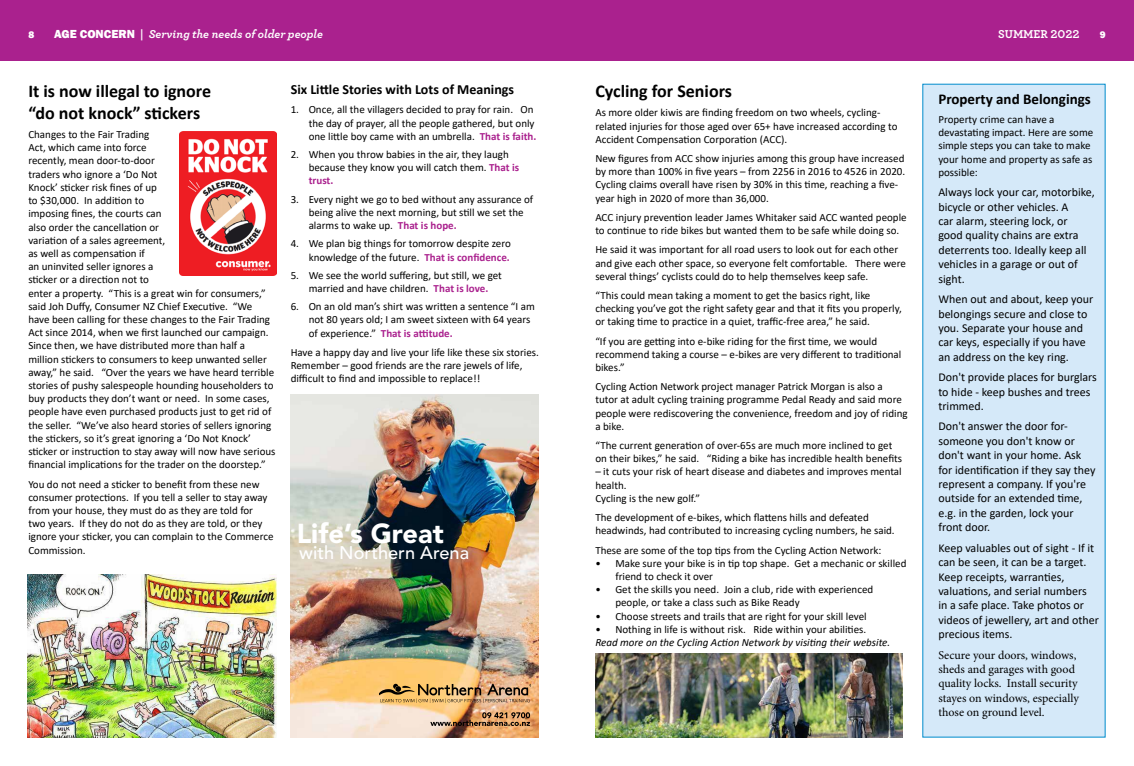
<style>
.page{position:relative;width:1134px;height:766px;background:#fff}
.page>*{position:absolute;margin:0;border:0;box-sizing:border-box;transform-origin:0 0}
.t1{font:900 27.2px "Avenir LT Std";color:#fff}
.t2{font:500 18.2px "Avenir LT Std";color:#fff}
.t3{font:700 18px/21.6px "Calibri";color:#000}
.t4{font:700 15px "Calibri";color:#000}
.t5{font:700 14px "Calibri";color:#000}
.t6{font:12px/14.4px "Calibri";color:#000}
.t7{font:12px/14.4px "Minion Pro";color:#000}
.t8{font:italic 700 12px "Archer";color:#fff}
.t9{font:700 12px "Archer";color:#fff}
.t10{font:11px/13.2px "Calibri";color:#000}
.t11{font:italic 11px "Calibri";color:#000}
.t12{font:800 10px "Franklin Gothic";color:#fff}
.s1{font-family:"Franklin Gothic";font-weight:800;font-style:normal}
.s2{font-style:normal}
.s3{font-weight:700;color:#aa218e}
</style>
<div class="page">
<div style="left:922px;top:84px;width:184px;height:653px;background:#d5e9f9"></div>
<div style="left:0;top:0;width:1134px;height:60px;background:#aa218e"></div>
<img style="left:291px;top:394px;width:248px;height:343px">
<svg style="left:430px;top:712px;width:100px;height:13px"></svg>
<img style="left:380px;top:683px;width:150px;height:19px">
<img style="left:595px;top:653px;width:307px;height:84px">
<img style="left:180px;top:131px;width:97px;height:144px">
<img style="left:28px;top:574px;width:249px;height:163px">
<p class="t12" style="left:28px;top:28px;width:7px">8</p>
<p class="t8" style="left:54px;top:24px;width:270px"><span class="s1">AGE CONCERN</span> <span class="s2">|</span> Serving the needs of older people</p>
<p class="t9" style="left:998px;top:24px;width:83px">SUMMER 2022</p>
<p class="t12" style="left:1100px;top:28px;width:7px">9</p>
<h3 class="t3" style="left:28px;top:80px;width:184px">It is now illegal to ignore “do not knock” stickers</h3>
<p class="t10" style="left:28px;top:127px;width:249px">Changes to the Fair Trading<br>Act, which came into force<br>recently, mean door-to-door<br>traders who ignore a ‘Do Not<br>Knock’ sticker risk fines of up<br>to $30,000. In addition to<br>imposing fines, the courts can<br>also order the cancellation or<br>variation of a sales agreement,<br>as well as compensation if<br>an uninvited seller ignores a<br>sticker or a direction not to<br>enter a property. “This is a great win for consumers,” said Joh Duffy, Consumer NZ Chief Executive. “We have been calling for these changes to the Fair Trading Act since 2014, when we first launched our campaign.<br>Since then, we have distributed more than half a million stickers to consumers to keep unwanted seller away,” he said. “Over the years we have heard terrible stories of pushy salespeople hounding householders to buy products they don’t want or need. In some cases, people have even purchased products just to get rid of the seller. “We’ve also heard stories of sellers ignoring the stickers, so it’s great ignoring a ‘Do Not Knock’ sticker or instruction to stay away will now have serious financial implications for the trader on the doorstep.”</p>
<p class="t10" style="left:28px;top:477px;width:247px">You do not need a sticker to benefit from these new consumer protections. If you tell a seller to stay away from your house, they must do as they are told for<br>two years. If they do not do as they are told, or they ignore your sticker, you can complain to the Commerce Commission.</p>
<p class="t5" style="left:291px;top:80px;width:225px">Six Little Stories with Lots of Meanings</p>
<p class="t10" style="left:309px;top:103px;width:229px;text-indent:-18px">1. Once, all the villagers decided to pray for rain. On the day of prayer, all the people gathered, but only one little boy came with an umbrella. <span class="s3">That is faith.</span></p>
<p class="t10" style="left:309px;top:147px;width:212px;text-indent:-18px">2. When you throw babies in the air, they laugh because they know you will catch them. <span class="s3">That is trust.</span></p>
<p class="t10" style="left:309px;top:192px;width:226px;text-indent:-18px">3. Every night we go to bed without any assurance of being alive the next morning, but still we set the alarms to wake up. <span class="s3">That is hope.</span></p>
<p class="t10" style="left:291px;top:237px;width:222px;text-align:right">4. We plan big things for tomorrow despite zero knowledge of the future. <span class="s3">That is confidence.</span></p>
<p class="t10" style="left:291px;top:268px;width:213px;text-align:center">5. We see the world suffering, but still, we get married and have children. <span class="s3">That is love.</span></p>
<p class="t10" style="left:309px;top:299px;width:228px;text-indent:-18px">6. On an old man’s shirt was written a sentence “I am not 80 years old; I am sweet sixteen with 64 years of experience.” <span class="s3">That is attitude.</span></p>
<p class="t10" style="left:291px;top:345px;width:250px">Have a happy day and live your life like these six stories.<br>Remember – good friends are the rare jewels of life, difficult to find and impossible to replace!!</p>
<h1 class="t1" style="left:297px;top:517px;width:149px">Life’s Great</h1>
<h2 class="t2" style="left:299px;top:541px;width:171px">with Northern Arena</h2>
<h3 class="t3" style="left:595px;top:80px;width:138px">Cycling for Seniors</h3>
<p class="t10" style="left:595px;top:106px;width:304px">As more older kiwis are finding freedom on two wheels, cycling&shy;related injuries for those aged over 65+ have increased according to<br>Accident Compensation Corporation (ACC).</p>
<p class="t10" style="left:595px;top:151px;width:311px">New figures from ACC show injuries among this group have increased by more than 100% in five years – from 2256 in 2016 to 4526 in 2020.<br>Cycling claims overall have risen by 30% in this time, reaching a five&shy;year high in 2020 of more than 36,000.</p>
<p class="t10" style="left:595px;top:210px;width:313px">ACC injury prevention leader James Whitaker said ACC wanted people to continue to ride bikes but wanted them to be safe while doing so.</p>
<p class="t10" style="left:595px;top:243px;width:312px">He said it was important for all road users to look out for each other and give each other space, so everyone felt comfortable. There were several things’ cyclists could do to help themselves keep safe.</p>
<p class="t10" style="left:595px;top:288px;width:308px">“This could mean taking a moment to get the basics right, like checking you’ve got the right safety gear and that it fits you properly, or taking time to practice in a quiet, traffic-free area,” he said.</p>
<p class="t10" style="left:595px;top:334px;width:307px">“If you are getting into e-bike riding for the first time, we would recommend taking a course – e-bikes are very different to traditional bikes.”</p>
<p class="t10" style="left:595px;top:379px;width:314px">Cycling Action Network project manager Patrick Morgan is also a tutor at adult cycling training programme Pedal Ready and said more people were rediscovering the convenience, freedom and joy of riding a bike.</p>
<p class="t10" style="left:595px;top:438px;width:308px">“The current generation of over-65s are much more inclined to get on their bikes,” he said. “Riding a bike has incredible health benefits</p>
<p class="t10" style="left:595px;top:465px;width:308px">– it cuts your risk of heart disease and diabetes and improves mental health.<br>Cycling is the new golf.”</p>
<p class="t10" style="left:595px;top:510px;width:301px">The development of e-bikes, which flattens hills and defeated headwinds, had contributed to increasing cycling numbers, he said.</p>
<p class="t10" style="left:595px;top:543px;width:288px">These are some of the top tips from the Cycling Action Network:</p>
<p class="t10" style="left:615px;top:556px;width:293px;text-indent:-20px">• Make sure your bike is in tip top shape. Get a mechanic or skilled friend to check it over</p>
<p class="t10" style="left:615px;top:582px;width:259px;text-indent:-20px">• Get the skills you need. Join a club, ride with experienced people, or take a class such as Bike Ready</p>
<p class="t10" style="left:595px;top:609px;width:273px">• Choose streets and trails that are right for your skill level</p>
<p class="t10" style="left:595px;top:622px;width:272px">• Nothing in life is without risk. Ride within your abilities.</p>
<p class="t11" style="left:595px;top:634px;width:296px">Read more on the Cycling Action Network by visiting their website.</p>
<h3 class="t4" style="left:938px;top:88px;width:154px">Property and Belongings</h3>
<p class="t10" style="left:938px;top:112px;width:156px">Property crime can have a devastating impact. Here are some simple steps you can take to make your home and property as safe as possible:</p>
<p class="t6" style="left:938px;top:185px;width:158px">Always lock your car, motorbike, bicycle or other vehicles. A<br>car alarm, steering lock, or good quality chains are extra deterrents too. Ideally keep all vehicles in a garage or out of sight.</p>
<p class="t6" style="left:938px;top:291px;width:156px">When out and about, keep your belongings secure and close to you. Separate your house and car keys, especially if you have an address on the key ring.</p>
<p class="t6" style="left:938px;top:369px;width:160px">Don't provide places for burglars to hide - keep bushes and trees trimmed.</p>
<p class="t6" style="left:938px;top:419px;width:159px">Don't answer the door for&shy;someone you don't know or don't want in your home. Ask for identification if they say they represent a company. If you're outside for an extended time, e.g. in the garden, lock your front door.</p>
<p class="t6" style="left:938px;top:540px;width:162px">Keep valuables out of sight - If it can be seen, it can be a target.<br>Keep receipts, warranties, valuations, and serial numbers<br>in a safe place. Take photos or videos of jewellery, art and other precious items.</p>
<p class="t7" style="left:938px;top:647px;width:142px">Secure your doors, windows, sheds and garages with good quality locks. Install security stayes on windows, especially those on ground level.</p>
</div>
